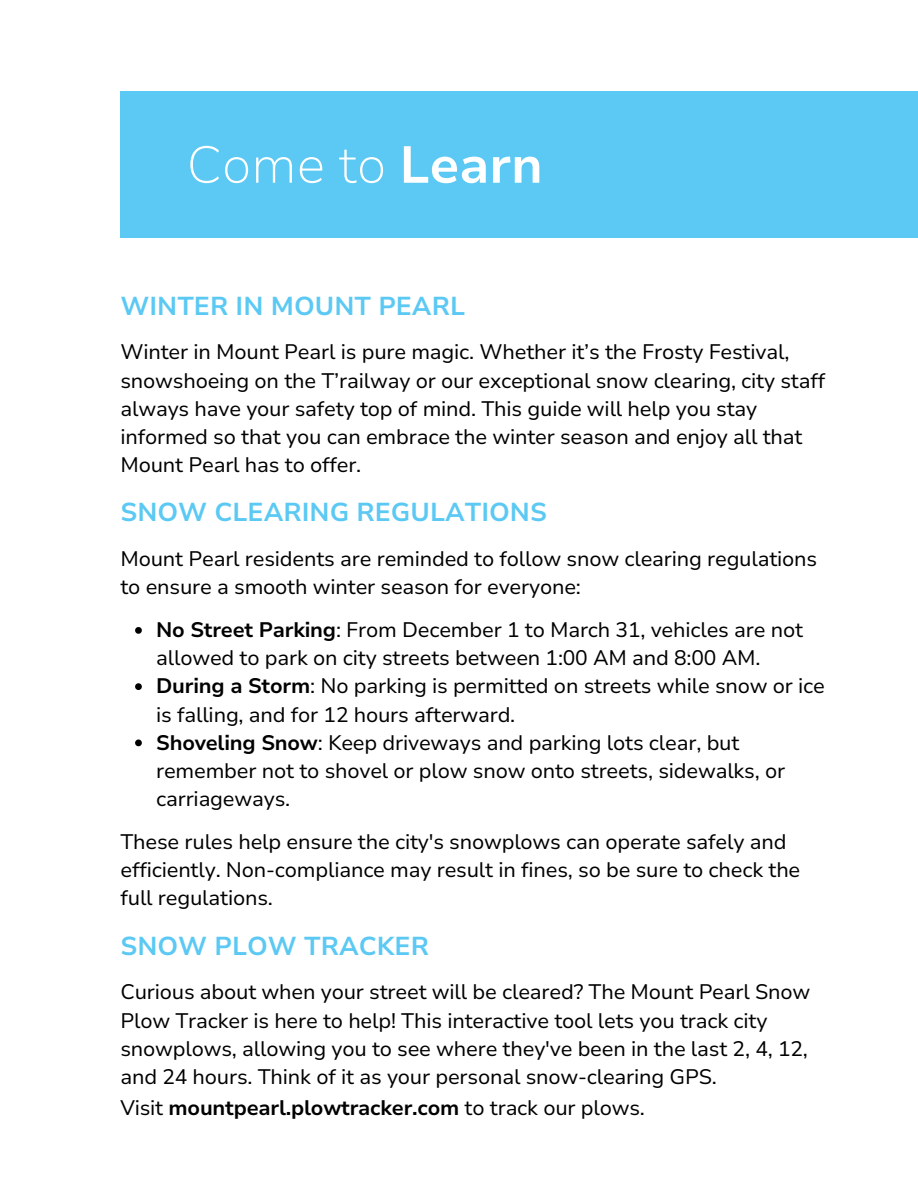
<style>
.page{position:relative;width:918px;height:1188px;background:#fff}
.page>*{position:absolute;margin:0;border:0;box-sizing:border-box;transform-origin:0 0}
.t1{font:200 51.75px "Nunito Sans 10 pt";color:#fff}
.t2{font:700 25.8px "Nunito Sans 10 pt";color:#5bc9f3}
.t3{font:21px/28.2px "Nunito Sans 10 pt";letter-spacing:-.01em;color:#000}
.t4{font:700 21px "Nunito Sans 10 pt";letter-spacing:-.01em;color:#000}
.s1{font-weight:700}
.s2{font-weight:400}
</style>
<div class="page">
<div style="left:120px;top:92px;width:798px;height:146px;background:#5bc9f3"></div>
<svg style="left:135px;top:627px;width:7px;height:7px"></svg>
<svg style="left:135px;top:683px;width:7px;height:7px"></svg>
<svg style="left:135px;top:740px;width:7px;height:6px"></svg>
<h2 class="t1" style="left:187px;top:130px;width:358px">Come to <span class="s1">Learn</span></h2>
<p class="t2" style="left:120px;top:289px;width:346px">WINTER IN MOUNT PEARL</p>
<p class="t3" style="left:120px;top:338px;width:706px">Winter in Mount Pearl is pure magic. Whether it’s the Frosty Festival, snowshoeing on the T’railway or our exceptional snow clearing, city staff always have your safety top of mind. This guide will help you stay informed so that you can embrace the winter season and enjoy all that Mount Pearl has to offer.</p>
<p class="t2" style="left:120px;top:495px;width:428px">SNOW CLEARING REGULATIONS</p>
<p class="t3" style="left:120px;top:545px;width:698px">Mount Pearl residents are reminded to follow snow clearing regulations to ensure a smooth winter season for everyone:</p>
<p class="t3" style="left:156px;top:616px;width:648px"><span class="s1">No Street Parking</span>: From December 1 to March 31, vehicles are not allowed to park on city streets between 1:00 AM and 8:00 AM.</p>
<h2 class="t3" style="left:156px;top:672px;width:670px"><span class="s1">During a Storm</span>: No parking is permitted on streets while snow or ice is falling, and for 12 hours afterward.</h2>
<p class="t3" style="left:156px;top:729px;width:631px"><span class="s1">Shoveling Snow</span>: Keep driveways and parking lots clear, but remember not to shovel or plow snow onto streets, sidewalks, or carriageways.</p>
<p class="t3" style="left:120px;top:828px;width:681px">These rules help ensure the city's snowplows can operate safely and efficiently. Non-compliance may result in fines, so be sure to check the full regulations.</p>
<h1 class="t2" style="left:120px;top:928px;width:310px">SNOW PLOW TRACKER</h1>
<h2 class="t3" style="left:120px;top:978px;width:691px">Curious about when your street will be cleared? The Mount Pearl Snow Plow Tracker is here to help! This interactive tool lets you track city snowplows, allowing you to see where they've been in the last 2, 4, 12, and 24 hours. Think of it as your personal snow-clearing GPS.</h2>
<p class="t4" style="left:120px;top:1094px;width:526px"><span class="s2">Visit</span> mountpearl.plowtracker.com <span class="s2">to track our plows.</span></p>
</div>
